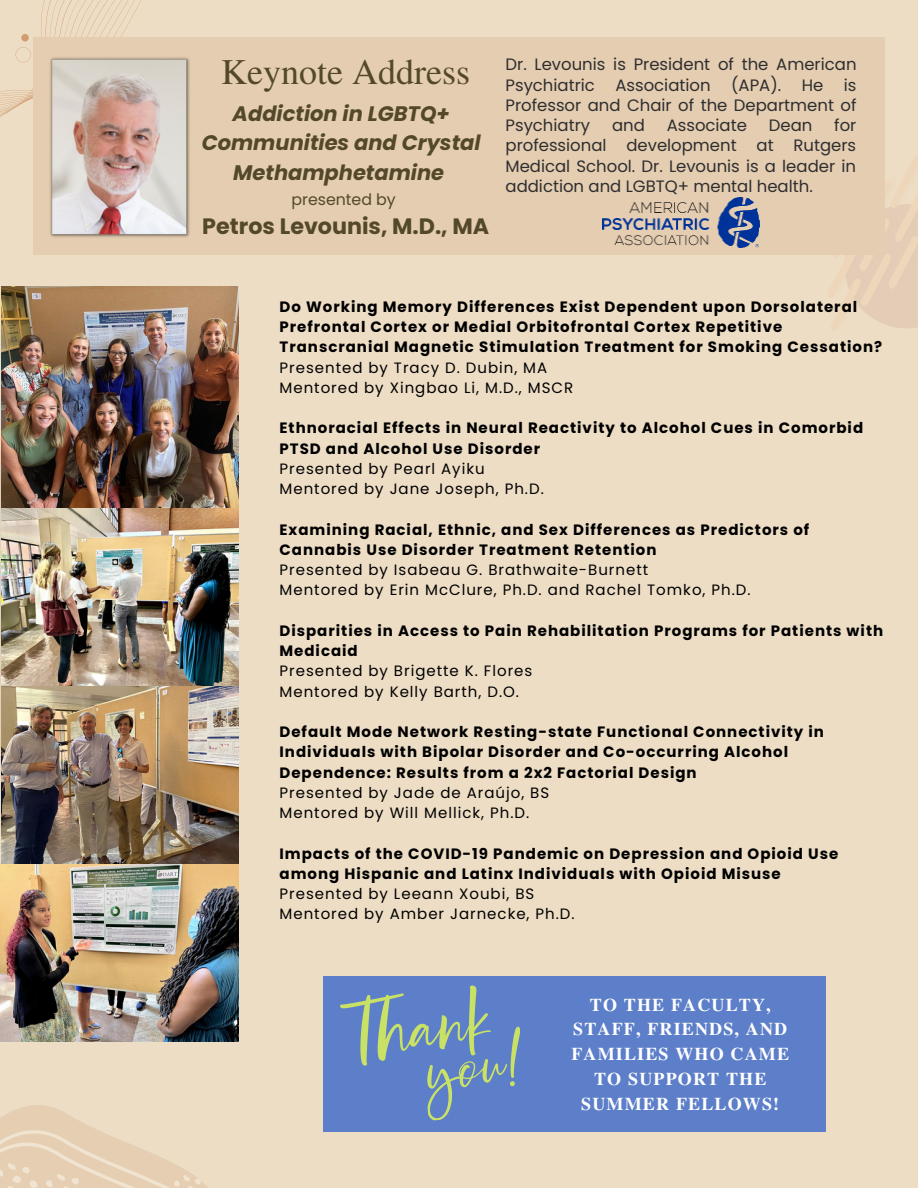
<style>
.page{position:relative;width:918px;height:1188px;background:#edddc5}
.page>*{position:absolute;margin:0;border:0;box-sizing:border-box;transform-origin:0 0}
.t1{font:36px "Te X Gyre Termes";color:#54482a}
.t2{font:700 22.2px "Poppins";color:#54482a}
.t3{font:italic 700 21px/29.2px "Poppins";color:#54482a;text-align:center}
.t4{font:700 18px/24.8px "Te X Gyre Termes";letter-spacing:.065em;color:#fff;text-align:center}
.t5{font:16.5px/20.2px "Poppins";color:#2e2e30;text-align:justify}
.t6{font:15.75px "Poppins";color:#54482a}
.t7{font:700 15px/20.2px "Poppins";letter-spacing:.065em;color:#000}
.t8{font:15px/20.2px "Poppins";letter-spacing:.065em;color:#000}
</style>
<div class="page">
<svg style="left:0;top:0;width:141px;height:222px"></svg>
<svg style="left:785px;top:156px;width:133px;height:175px"></svg>
<div style="left:34px;top:37px;width:851px;height:217px;background:#e4cdb0"></div>
<svg style="left:0;top:1105px;width:208px;height:83px"></svg>
<img style="left:1px;top:286px;width:238px;height:222px">
<img style="left:0;top:508px;width:239px;height:534px">
<img style="left:50px;top:57px;width:140px;height:180px">
<div style="left:323px;top:977px;width:503px;height:155px;background:#5d7fc9"></div>
<svg style="left:340px;top:985px;width:180px;height:136px"></svg>
<img style="left:603px;top:198px;width:156px;height:49px">
<h1 class="t1" style="left:221px;top:46px;width:250px">Keynote Address</h1>
<h3 class="t3" style="left:202px;top:99px;width:280px">Addiction in LGBTQ+<br>Communities and Crystal<br>Methamphetamine</h3>
<p class="t6" style="left:291px;top:189px;width:106px">presented by</p>
<h2 class="t2" style="left:202px;top:210px;width:288px">Petros Levounis, M.D., MA</h2>
<p class="t5" style="left:506px;top:54px;width:353px">Dr. Levounis is President of the American Psychiatric Association (APA). He is Professor and Chair of the Department of Psychiatry</p>
<p class="t5" style="left:506px;top:115px;width:352px;text-indent:329px">for professional development at Rutgers Medical School. Dr. Levounis is a leader in addiction and LGBTQ+ mental health.</p>
<p class="t5" style="left:612px;top:115px;width:34px">and</p>
<p class="t5" style="left:667px;top:115px;width:82px">Associate</p>
<p class="t5" style="left:769px;top:115px;width:45px">Dean</p>
<p class="t7" style="left:280px;top:297px;width:604px">Do Working Memory Differences Exist Dependent upon Dorsolateral<br>Prefrontal Cortex or Medial Orbitofrontal Cortex Repetitive<br>Transcranial Magnetic Stimulation Treatment for Smoking Cessation?</p>
<p class="t8" style="left:280px;top:357px;width:295px">Presented by Tracy D. Dubin, MA<br>Mentored by Xingbao Li, M.D., MSCR</p>
<p class="t7" style="left:280px;top:418px;width:585px">Ethnoracial Effects in Neural Reactivity to Alcohol Cues in Comorbid<br>PTSD and Alcohol Use Disorder</p>
<p class="t8" style="left:280px;top:459px;width:266px">Presented by Pearl Ayiku<br>Mentored by Jane Joseph, Ph.D.</p>
<p class="t7" style="left:280px;top:519px;width:531px">Examining Racial, Ethnic, and Sex Differences as Predictors of<br>Cannabis Use Disorder Treatment Retention</p>
<p class="t8" style="left:280px;top:560px;width:473px">Presented by Isabeau G. Brathwaite-Burnett<br>Mentored by Erin McClure, Ph.D. and Rachel Tomko, Ph.D.</p>
<p class="t7" style="left:280px;top:621px;width:605px">Disparities in Access to Pain Rehabilitation Programs for Patients with<br>Medicaid</p>
<p class="t8" style="left:280px;top:661px;width:254px">Presented by Brigette K. Flores<br>Mentored by Kelly Barth, D.O.</p>
<p class="t7" style="left:280px;top:722px;width:546px">Default Mode Network Resting-state Functional Connectivity in<br>Individuals with Bipolar Disorder and Co-occurring Alcohol<br>Dependence: Results from a 2x2 Factorial Design</p>
<p class="t8" style="left:280px;top:783px;width:271px">Presented by Jade de Araújo, BS<br>Mentored by Will Mellick, Ph.D.</p>
<p class="t7" style="left:280px;top:843px;width:560px">Impacts of the COVID-19 Pandemic on Depression and Opioid Use among Hispanic and Latinx Individuals with Opioid Misuse</p>
<p class="t8" style="left:280px;top:884px;width:297px">Presented by Leeann Xoubi, BS<br>Mentored by Amber Jarnecke, Ph.D.</p>
<p class="t4" style="left:571px;top:991px;width:219px">TO THE FACULTY,<br>STAFF, FRIENDS, AND<br>FAMILIES WHO CAME<br>TO SUPPORT THE<br>SUMMER FELLOWS!</p>
</div>
